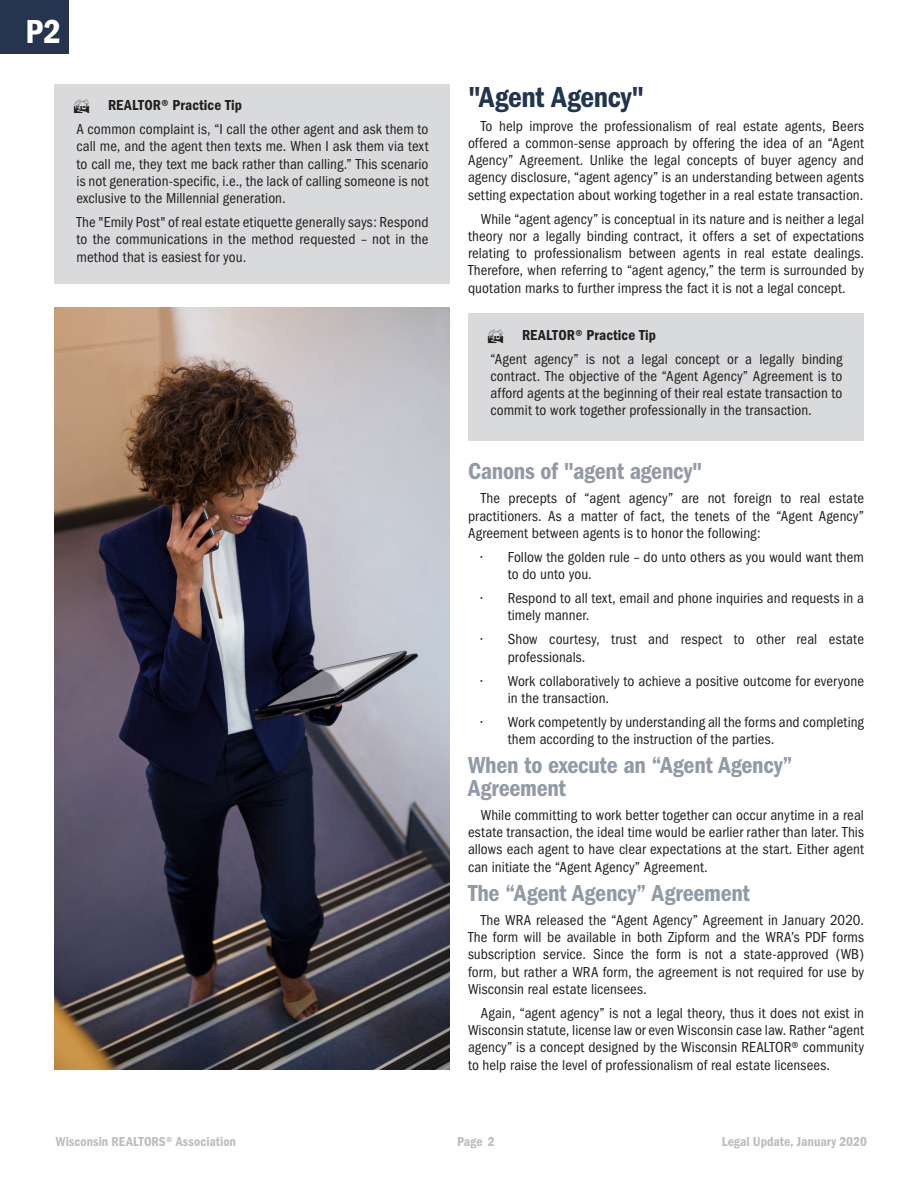
<style>
.page{position:relative;width:918px;height:1188px;background:#fff}
.page>*{position:absolute;margin:0;border:0;box-sizing:border-box;transform-origin:0 0}
.Article_Call_Out{font:600 condensed 34.5px "Franklin Gothic";color:#fff}
.Legal_Update-Title{font:600 condensed 30px "Franklin Gothic";letter-spacing:-.015em;color:#22344e}
.Subhead1{font:600 condensed 24px/22.5px "Franklin Gothic";letter-spacing:-.01em;color:#9299a7}
.Legal_Update-Body{font:condensed 15px/17.2px "Franklin Gothic";letter-spacing:.005em;color:#231f20;text-align:justify}
.Realtor_Practice_Tip{font:600 condensed 15px "Franklin Gothic";letter-spacing:.01em;color:#231f20}
.t1{font:600 condensed 13.5px "Franklin Gothic";color:#bcbdc0}
</style>
<div class="page">
<div style="left:0;top:0;width:69px;height:54px;background:#26354e"></div>
<img style="left:54px;top:308px;width:396px;height:762px">
<div style="left:54px;top:84px;width:396px;height:200px;background:#d9dadc"></div>
<div style="left:468px;top:314px;width:396px;height:127px;background:#d9dadc"></div>
<p class="Article_Call_Out" style="left:26px;top:12px;width:37px">P2</p>
<p class="Realtor_Practice_Tip" style="left:108px;top:97px;width:135px">REALTOR® Practice Tip</p>
<p class="Legal_Update-Body" style="left:76px;top:121px;width:354px">A common complaint is, “I call the other agent and ask them to call me, and the agent then texts me. When I ask them via text to call me, they text me back rather than calling.” This scenario is not generation-specific, i.e., the lack of calling someone is not exclusive to the Millennial generation.</p>
<p class="Legal_Update-Body" style="left:76px;top:214px;width:354px">The "Emily Post" of real estate etiquette generally says: Respond to the communications in the method requested – not in the method that is easiest for you.</p>
<p class="Legal_Update-Title" style="left:468px;top:79px;width:178px">"Agent Agency"</p>
<p class="Legal_Update-Body" style="left:468px;top:117px;width:398px;text-indent:13px">To help improve the professionalism of real estate agents, Beers offered a common-sense approach by offering the idea of an “Agent Agency” Agreement. Unlike the legal concepts of buyer agency and agency disclosure, “agent agency” is an understanding between agents setting expectation about working together in a real estate transaction.</p>
<p class="Legal_Update-Body" style="left:468px;top:210px;width:398px;text-indent:13px">While “agent agency” is conceptual in its nature and is neither a legal theory nor a legally binding contract, it offers a set of expectations relating to professionalism between agents in real estate dealings.<br>Therefore, when referring to “agent agency,” the term is surrounded by quotation marks to further impress the fact it is not a legal concept.</p>
<p class="Realtor_Practice_Tip" style="left:522px;top:326px;width:135px">REALTOR® Practice Tip</p>
<p class="Legal_Update-Body" style="left:490px;top:350px;width:353px">“Agent agency” is not a legal concept or a legally binding contract. The objective of the “Agent Agency” Agreement is to afford agents at the beginning of their real estate transaction to commit to work together professionally in the transaction.</p>
<p class="Subhead1" style="left:468px;top:460px;width:236px">Canons of "agent agency"</p>
<p class="Legal_Update-Body" style="left:468px;top:490px;width:398px;text-indent:13px">The precepts of “agent agency” are not foreign to real estate practitioners. As a matter of fact, the tenets of the “Agent Agency” Agreement between agents is to honor the following:</p>
<p class="Legal_Update-Body" style="left:508px;top:548px;width:358px;text-indent:-27px">• Follow the golden rule – do unto others as you would want them to do unto you.</p>
<p class="Legal_Update-Body" style="left:508px;top:590px;width:358px;text-indent:-27px">• Respond to all text, email and phone inquiries and requests in a timely manner.</p>
<p class="Legal_Update-Body" style="left:508px;top:631px;width:358px;text-indent:-27px">• Show courtesy, trust and respect to other real estate professionals.</p>
<p class="Legal_Update-Body" style="left:508px;top:672px;width:358px;text-indent:-27px">• Work collaboratively to achieve a positive outcome for everyone in the transaction.</p>
<p class="Legal_Update-Body" style="left:508px;top:713px;width:358px;text-indent:-27px">• Work competently by understanding all the forms and completing them according to the instruction of the parties.</p>
<p class="Subhead1" style="left:468px;top:754px;width:326px">When to execute an “Agent Agency”<br>Agreement</p>
<p class="Legal_Update-Body" style="left:468px;top:806px;width:398px;text-indent:13px">While committing to work better together can occur anytime in a real estate transaction, the ideal time would be earlier rather than later. This allows each agent to have clear expectations at the start. Either agent can initiate the “Agent Agency” Agreement.</p>
<p class="Subhead1" style="left:468px;top:882px;width:283px">The “Agent Agency” Agreement</p>
<p class="Legal_Update-Body" style="left:468px;top:911px;width:398px;text-indent:13px">The WRA released the “Agent Agency” Agreement in January 2020.<br>The form will be available in both Zipform and the WRA’s PDF forms subscription service. Since the form is not a state-approved (WB) form, but rather a WRA form, the agreement is not required for use by Wisconsin real estate licensees.</p>
<p class="Legal_Update-Body" style="left:468px;top:1004px;width:398px;text-indent:13px">Again, “agent agency” is not a legal theory, thus it does not exist in Wisconsin statute, license law or even Wisconsin case law. Rather “agent agency” is a concept designed by the Wisconsin REALTOR® community to help raise the level of professionalism of real estate licensees.</p>
<p class="t1" style="left:56px;top:1133px;width:182px">Wisconsin REALTORS® Association</p>
<p class="t1" style="left:457px;top:1133px;width:39px">Page 2</p>
<p class="t1" style="left:722px;top:1133px;width:147px">Legal Update, January 2020</p>
</div>
